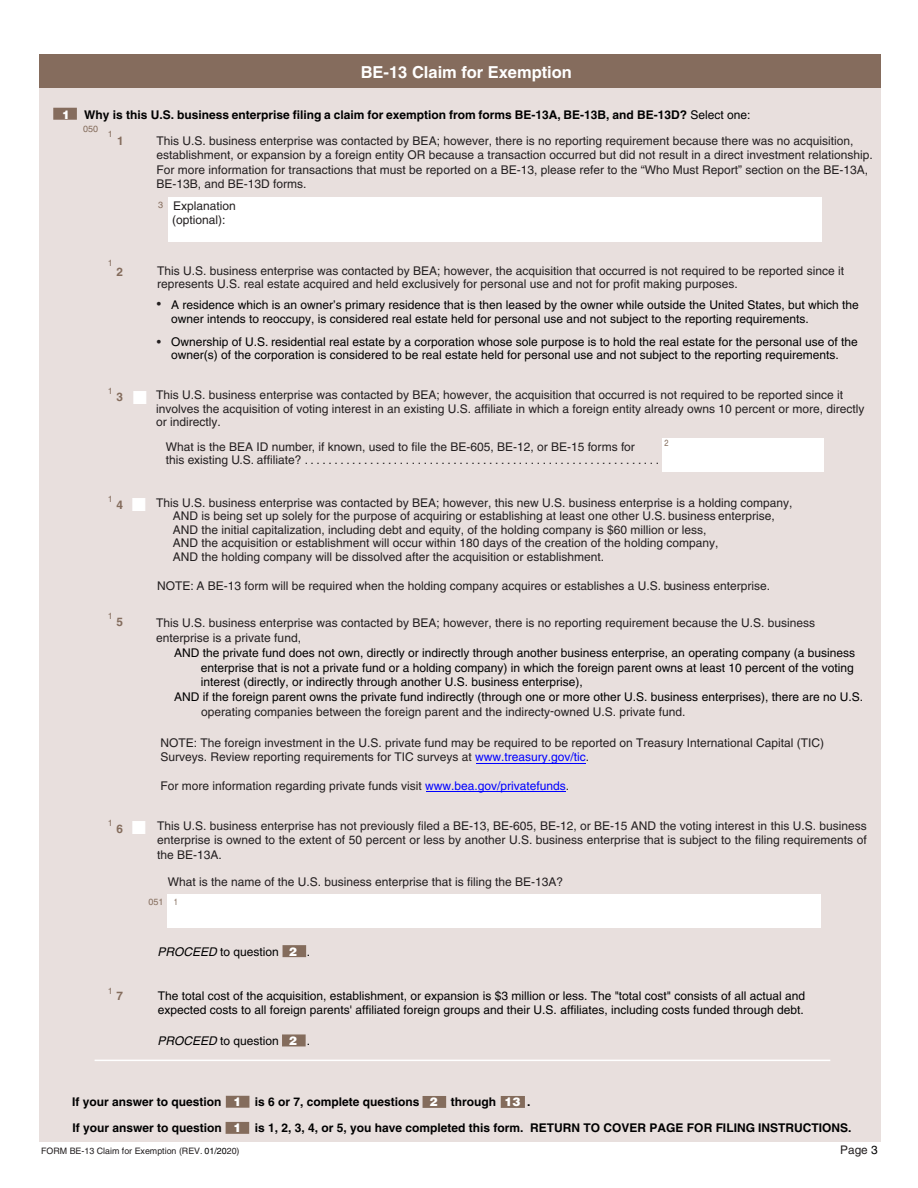
<style>
.page{position:relative;width:918px;height:1188px;background:#fff}
.page>*{position:absolute;margin:0;border:0;box-sizing:border-box;transform-origin:0 0}
.t1{font:700 16.5px "Helvetica";color:#fff}
.t2{font:12px/14.4px "Helvetica";color:#231f20}
.t3{font:12px/14.4px "Helvetica";color:#000}
.t4{font:700 12px "Helvetica";color:#000}
.t5{font:700 11.85px "Helvetica";color:#846c5c}
.t6{font:700 11.85px "Helvetica";color:#846d5e}
.t7{font:9px "Helvetica";color:#846c5c}
.t8{font:condensed 9px "Helvetica";color:#846c5c}
.t9{font:8.85px "Helvetica";color:#231f20}
.t10{font:8.85px "Helvetica";color:#846c5c}
.s1{font-weight:900;font-size:11.85px;color:#fff}
.s2{font-weight:400}
.s3{color:#231f20}
.s4{color:#fff}
.s5{color:#00f}
.s6{font-style:italic}
.s7{font-weight:900;color:#fff}
.s8{color:#000}
</style>
<div class="page">
<div style="left:39px;top:74px;width:841px;height:1068px;background:#e8dfdd"></div>
<div style="left:39px;top:54px;width:841px;height:33px;background:#856c5d"></div>
<div style="left:168px;top:197px;width:654px;height:45px;background:#fff"></div>
<div style="left:53px;top:108px;width:24px;height:12px;background:#856c5d"></div>
<div style="left:662px;top:438px;width:161px;height:33px;background:#fff"></div>
<div style="left:168px;top:895px;width:653px;height:33px;background:#fff"></div>
<div style="left:283px;top:945px;width:23px;height:12px;background:#846c5c"></div>
<div style="left:282px;top:1034px;width:24px;height:12px;background:#846c5c"></div>
<div style="left:226px;top:1096px;width:23px;height:12px;background:#846c5c"></div>
<div style="left:423px;top:1096px;width:23px;height:12px;background:#846c5c"></div>
<div style="left:501px;top:1096px;width:24px;height:12px;background:#846c5c"></div>
<hr style="left:95px;top:1060px;width:735px;height:1px;background:#fff">
<div style="left:226px;top:1122px;width:23px;height:12px;background:#846c5c"></div>
<hr style="left:426px;top:792px;width:140px;height:1px;background:#00f">
<hr style="left:476px;top:763px;width:110px;height:1px;background:#00f">
<h1 class="t1" style="left:361px;top:62px;width:213px">BE-13 Claim for Exemption</h1>
<p class="t4" style="left:62px;top:107px;width:690px"><span class="s1">1</span> Why is this U.S. business enterprise filing a claim for exemption from forms BE-13A, BE-13B, and BE-13D? <span class="s2">Select one:</span></p>
<p class="t5" style="left:117px;top:134px;width:8px">1</p>
<p class="t2" style="left:157px;top:134px;width:718px">This U.S. business enterprise was contacted by BEA; however, there is no reporting requirement because there was no acquisition, establishment, or expansion by a foreign entity OR because a transaction occurred but did not result in a direct investment relationship.<br>For more information for transactions that must be reported on a BE-13, please refer to the “Who Must Report” section on the BE-13A, BE-13B, and BE-13D forms.</p>
<p class="t2" style="left:172px;top:199px;width:65px">Explanation (optional):</p>
<p class="t7" style="left:83px;top:124px;width:17px">050</p>
<p class="t10" style="left:108px;top:128px;width:6px">1</p>
<p class="t7" style="left:158px;top:199px;width:7px">3</p>
<p class="t10" style="left:108px;top:257px;width:6px">1</p>
<p class="t5" style="left:117px;top:265px;width:8px">2</p>
<p class="t2" style="left:157px;top:264px;width:688px;line-height:13.5px">This U.S. business enterprise was contacted by BEA; however, the acquisition that occurred is not required to be reported since it represents U.S. real estate acquired and held exclusively for personal use and not for profit making purposes.</p>
<p class="t3" style="left:171px;top:297px;width:689px;text-indent:-14px"><span class="s3">•</span> A residence which is an owner’s primary residence that is then leased by the owner while outside the United States, but which the owner intends to reoccupy, is considered real estate held for personal use and not subject to the reporting requirements.</p>
<p class="t3" style="left:157px;top:335px;width:703px;line-height:13.5px;text-align:center"><span class="s3">•</span> Ownership of U.S. residential real estate by a corporation whose sole purpose is to hold the real estate for the personal use of the owner(s) of the corporation is considered to be real estate held for personal use and not subject to the reporting requirements.</p>
<p class="t5" style="left:117px;top:390px;width:8px">3</p>
<p class="t10" style="left:108px;top:385px;width:6px">1</p>
<p class="t2" style="left:156px;top:388px;width:710px;line-height:13.5px;text-indent:-24px"><span class="s4">■</span> This U.S. business enterprise was contacted by BEA; however, the acquisition that occurred is not required to be reported since it involves the acquisition of voting interest in an existing U.S. affiliate in which a foreign entity already owns 10 percent or more, directly or indirectly.</p>
<p class="t2" style="left:166px;top:453px;width:495px">this existing U.S. affiliate? . . . . . . . . . . . . . . . . . . . . . . . . . . . . . . . . . . . . . . . . . . . . . . . . . . . . . . . . . . . .</p>
<p class="t2" style="left:173px;top:496px;width:621px;line-height:13.5px;text-indent:-56px"><sub>4</sub> <span class="s4">■</span> This U.S. business enterprise was contacted by BEA; however, this new U.S. business enterprise is a holding company, AND is being set up solely for the purpose of acquiring or establishing at least one other U.S. business enterprise, AND the initial capitalization, including debt and equity, of the holding company is $60 million or less,<br>AND the acquisition or establishment will occur within 180 days of the creation of the holding company,<br>AND the holding company will be dissolved after the acquisition or establishment.</p>
<p class="t2" style="left:157px;top:579px;width:615px">NOTE: A BE-13 form will be required when the holding company acquires or establishes a U.S. business enterprise.</p>
<p class="t6" style="left:117px;top:615px;width:8px">5</p>
<p class="t8" style="left:664px;top:438px;width:6px">2</p>
<p class="t2" style="left:166px;top:439px;width:470px">What is the BEA ID number, if known, used to file the BE-605, BE-12, or BE-15 forms for</p>
<p class="t10" style="left:108px;top:493px;width:6px">1</p>
<p class="t10" style="left:108px;top:610px;width:6px">1</p>
<p class="t2" style="left:156px;top:616px;width:660px">This U.S. business enterprise was contacted by BEA; however, there is no reporting requirement because the U.S. business enterprise is a private fund,</p>
<p class="t3" style="left:174px;top:646px;width:682px">AND the private fund does not own, directly or indirectly through another business enterprise, an operating company (a business</p>
<p class="t3" style="left:201px;top:660px;width:655px">enterprise that is not a private fund or a holding company) in which the foreign parent owns at least 10 percent of the voting</p>
<p class="t3" style="left:201px;top:675px;width:384px">interest (directly, or indirectly through another U.S. business enterprise),</p>
<p class="t3" style="left:174px;top:689px;width:690px">AND if the foreign parent owns the private fund indirectly (through one or more other U.S. business enterprises), there are no U.S.</p>
<p class="t2" style="left:201px;top:704px;width:486px">operating companies between the foreign parent and the indirecty-owned U.S. private fund.</p>
<p class="t2" style="left:161px;top:736px;width:665px">NOTE: The foreign investment in the U.S. private fund may be required to be reported on Treasury International Capital (TIC)<br>Surveys. Review reporting requirements for TIC surveys at <span class="s5">www.treasury.gov/tic</span>.</p>
<p class="t2" style="left:161px;top:779px;width:410px">For more information regarding private funds visit <span class="s5">www.bea.gov/privatefunds</span>.</p>
<p class="t10" style="left:108px;top:817px;width:6px">1</p>
<p class="t5" style="left:117px;top:822px;width:8px">6</p>
<p class="t2" style="left:157px;top:818px;width:711px;text-align:justify;text-indent:-25px"><span class="s4">■</span> This U.S. business enterprise has not previously filed a BE-13, BE-605, BE-12, or BE-15 AND the voting interest in this U.S. business enterprise is owned to the extent of 50 percent or less by another U.S. business enterprise that is subject to the filing requirements of the BE-13A.</p>
<p class="t2" style="left:168px;top:875px;width:397px">What is the name of the U.S. business enterprise that is filing the BE-13A?</p>
<p class="t10" style="left:108px;top:985px;width:6px">1</p>
<p class="t5" style="left:117px;top:988px;width:8px">7</p>
<p class="t7" style="left:148px;top:896px;width:17px">051</p>
<p class="t8" style="left:174px;top:896px;width:6px">1</p>
<p class="t3" style="left:157px;top:944px;width:154px"><span class="s6">PROCEED</span> to question <span class="s7">2</span> .</p>
<p class="t3" style="left:158px;top:988px;width:649px">The total cost of the acquisition, establishment, or expansion is $3 million or less. The "total cost" consists of all actual and expected costs to all foreign parents' affiliated foreign groups and their U.S. affiliates, including costs funded through debt.</p>
<p class="t3" style="left:157px;top:1034px;width:154px"><span class="s6">PROCEED</span> to question <span class="s7">2</span> .</p>
<p class="t4" style="left:72px;top:1094px;width:460px">If your answer to question <span class="s7">1</span> is 6 or 7, complete questions <span class="s7">2</span> through <span class="s7">13</span> .</p>
<p class="t4" style="left:72px;top:1121px;width:781px">If your answer to question <span class="s7">1</span> is 1, 2, 3, 4, or 5, you have completed this form. RETURN TO COVER PAGE FOR FILING INSTRUCTIONS.</p>
<p class="t9" style="left:41px;top:1145px;width:200px">FORM BE-13 Claim for Exemption (REV. <span class="s8">01/20</span>20)</p>
</div>
